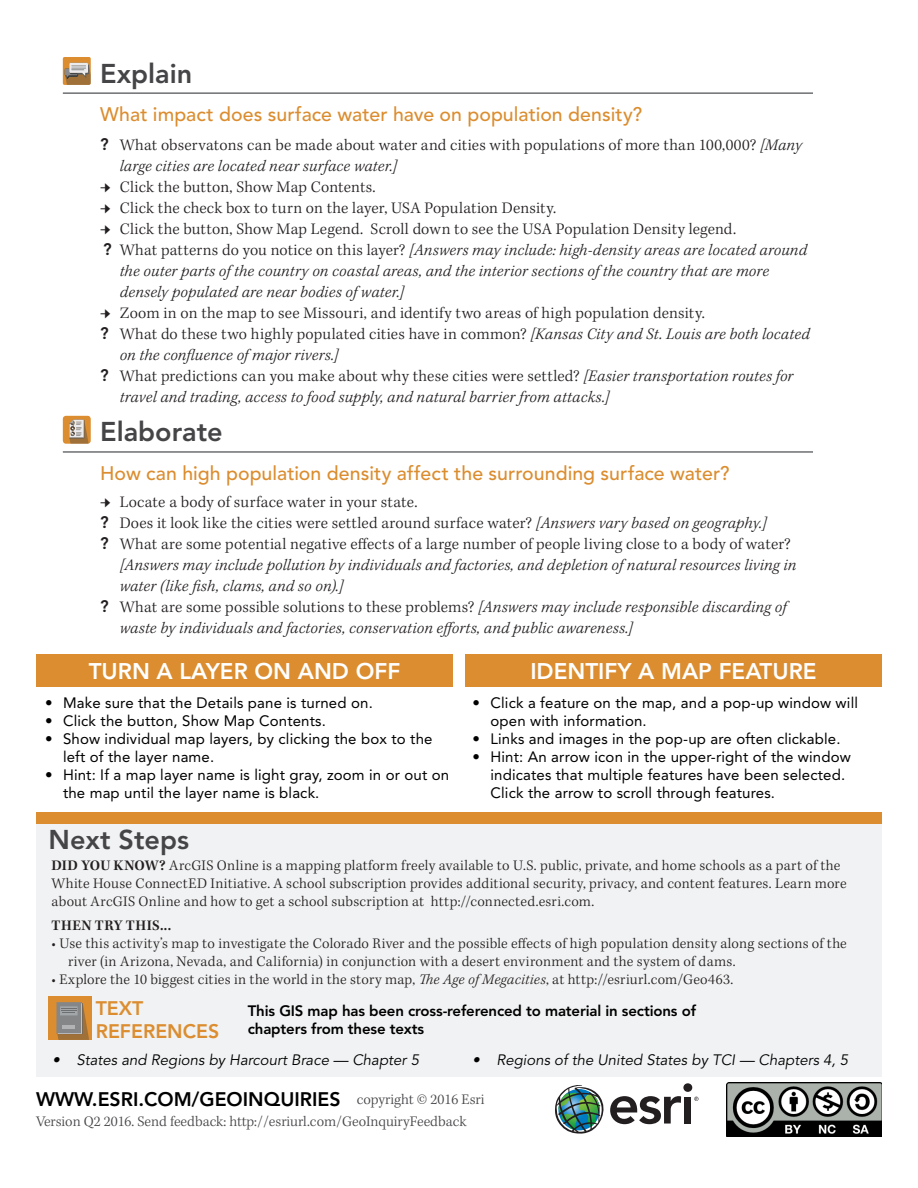
<style>
.page{position:relative;width:918px;height:1188px;background:#fff}
.page>*{position:absolute;margin:0;border:0;box-sizing:border-box;transform-origin:0 0}
.Content_Head{font:800 27px "Avenir LT Std";color:#454548}
.Next_Steps{font:800 27px "Avenir LT Std";color:#454548}
.t1{font:800 22.5px "Avenir LT Std";color:#fff}
.Content_Subhead{font:500 19.5px "Avenir LT Std";letter-spacing:.005em;color:#db8d2f}
.t2{font:800 19.5px "Avenir LT Std";color:#000}
.t3{font:800 19.5px/23.4px "Avenir LT Std";color:#db8d2f}
.t4{font:italic 300 16.5px/21px "Kepler Std";letter-spacing:.015em;color:#231f20}
.t5{font:300 16.5px/21px "Kepler Std";letter-spacing:.015em;color:#231f20}
.Kepler_bullet_pp{font:300 15px/18px "Kepler Std";letter-spacing:.02em;color:#231f20}
.t6{font:15px/18px "Avenir LT Std";letter-spacing:.01em;color:#000}
.t7{font:italic 15px "Avenir LT Std";color:#000}
.Content_Head-2{font:300 15px "Kepler Std";color:#454548}
.Content_Head-3{font:800 15px/18px "Avenir LT Std";letter-spacing:-.01em;color:#000}
.Kepler_bullet_pp-2{font:600 15px "Kepler Std";letter-spacing:.03em;color:#231f20}
.s1{font-family:"Avenir LT Std";font-weight:800}
.s2{font-style:italic}
.s3{font-family:"Avenir LT Std";font-weight:800;font-style:normal}
.s4{font-style:normal}
.s5{font-weight:600}
</style>
<div class="page">
<hr style="left:63px;top:92px;width:750px;height:2px;background:#6d6f70">
<div style="left:63px;top:57px;width:28px;height:28px;background:linear-gradient(to right,#db8d2f,#db8d2f);border-radius:2px"></div>
<svg style="left:65px;top:63px;width:26px;height:22px"></svg>
<hr style="left:63px;top:451px;width:750px;height:2px;background:#6d6f70">
<div style="left:36px;top:824px;width:846px;height:253px;background:#f1f2f3"></div>
<div style="left:36px;top:812px;width:846px;height:12px;background:#db8d2f"></div>
<div style="left:683px;top:1083px;width:9px;height:9px;background:#231f20;border-radius:50%"></div>
<div style="left:685px;top:1097px;width:6px;height:27px;background:#231f20"></div>
<svg style="left:694px;top:1097px;width:5px;height:4px"></svg>
<svg style="left:555px;top:1085px;width:126px;height:49px"></svg>
<img style="left:726px;top:1082px;width:156px;height:55px">
<div style="left:465px;top:655px;width:417px;height:32px;background:#db8d2f"></div>
<div style="left:36px;top:655px;width:417px;height:32px;background:#db8d2f"></div>
<div style="left:48px;top:997px;width:43px;height:43px;background:#db8d2f"></div>
<hr style="left:81px;top:1002px;width:1px;height:31px;background:#383b3d">
<div style="left:56px;top:1002px;width:25px;height:31px;background:#928779"></div>
<svg style="left:56px;top:1003px;width:33px;height:37px"></svg>
<div style="left:63px;top:416px;width:28px;height:28px;background:#db8d2f;border-radius:3px"></div>
<svg style="left:69px;top:420px;width:20px;height:24px"></svg>
<p class="Content_Head" style="left:100px;top:57px;width:94px">Explain</p>
<p class="Content_Subhead" style="left:100px;top:103px;width:544px">What impact does surface water have on population density?</p>
<p class="t5" style="left:120px;top:135px;width:684px;text-indent:-20px"><span class="s1">?</span> What observatons can be made about water and cities with populations of more than 100,000? <span class="s2">[Many large cities are located near surface water.]</span></p>
<p class="t5" style="left:120px;top:177px;width:258px">Click the button, Show Map Contents.</p>
<p class="t5" style="left:120px;top:198px;width:438px">Click the check box to turn on the layer, USA Population Density.</p>
<p class="t5" style="left:120px;top:219px;width:618px">Click the button, Show Map Legend. Scroll down to see the USA Population Density legend.</p>
<p class="t4" style="left:120px;top:240px;width:689px;text-indent:-16px"><span class="s3">?</span> <span class="s4">What patterns do you notice on this layer?</span> [Answers may include: high-density areas are located around the outer parts of the country on coastal areas, and the interior sections of the country that are more densely populated are near bodies of water.]</p>
<p class="t5" style="left:120px;top:303px;width:587px">Zoom in on the map to see Missouri, and identify two areas of high population density.</p>
<p class="t4" style="left:120px;top:324px;width:692px;text-indent:-20px"><span class="s3">?</span> <span class="s4">What do these two highly populated cities have in common?</span> [Kansas City and St. Louis are both located on the confluence of major rivers.]</p>
<p class="t4" style="left:120px;top:366px;width:675px;text-indent:-20px"><span class="s3">?</span> <span class="s4">What predictions can you make about why these cities were settled?</span> [Easier transportation routes for travel and trading, access to food supply, and natural barrier from attacks.]</p>
<p class="Content_Head" style="left:100px;top:415px;width:124px">Elaborate</p>
<p class="Content_Subhead" style="left:100px;top:462px;width:631px">How can high population density affect the surrounding surface water?</p>
<p class="t5" style="left:120px;top:492px;width:299px">Locate a body of surface water in your state.</p>
<p class="t5" style="left:100px;top:513px;width:668px"><span class="s1">?</span> Does it look like the cities were settled around surface water? <span class="s2">[Answers vary based on geography.]</span></p>
<p class="t4" style="left:120px;top:534px;width:678px;text-indent:-20px"><span class="s3">?</span> <span class="s4">What are some potential negative effects of a large number of people living close to a body of water? </span>[Answers may include pollution by individuals and factories, and depletion of natural resources living in water (like fish, clams, and so on).]</p>
<p class="t4" style="left:120px;top:597px;width:668px;text-indent:-20px"><span class="s3">?</span> <span class="s4">What are some possible solutions to these problems?</span> [Answers may include responsible discarding of waste by individuals and factories, conservation efforts, and public awareness.]</p>
<p class="t1" style="left:89px;top:658px;width:313px">TURN A LAYER ON AND OFF</p>
<p class="t1" style="left:530px;top:658px;width:288px">IDENTIFY A MAP FEATURE</p>
<p class="t6" style="left:45px;top:694px;width:329px">• Make sure that the Details pane is turned on.</p>
<p class="t6" style="left:45px;top:712px;width:282px">• Click the button, Show Map Contents.</p>
<p class="t6" style="left:63px;top:730px;width:371px;text-indent:-18px">• Show individual map layers, by clicking the box to the left of the layer name.</p>
<p class="t6" style="left:63px;top:766px;width:388px;text-indent:-18px">• Hint: If a map layer name is light gray, zoom in or out on the map until the layer name is black.</p>
<p class="t6" style="left:490px;top:694px;width:369px;text-indent:-18px">• Click a feature on the map, and a pop-up window will open with information.</p>
<p class="t6" style="left:472px;top:730px;width:370px">• Links and images in the pop-up are often clickable.</p>
<p class="t6" style="left:490px;top:748px;width:362px;text-indent:-18px">• Hint: An arrow icon in the upper-right of the window indicates that multiple features have been selected.<br>Click the arrow to scroll through features.</p>
<p class="Next_Steps" style="left:49px;top:824px;width:142px">Next Steps</p>
<p class="Kepler_bullet_pp" style="left:52px;top:857px;width:797px"><span class="s5">DID YOU KNOW?</span> ArcGIS Online is a mapping platform freely available to U.S. public, private, and home schools as a part of the<br>White House ConnectED Initiative. A school subscription provides additional security, privacy, and content features. Learn more about ArcGIS Online and how to get a school subscription at http://connected.esri.com.</p>
<p class="Kepler_bullet_pp-2" style="left:52px;top:917px;width:121px">THEN TRY THIS...</p>
<p class="Kepler_bullet_pp" style="left:68px;top:935px;width:780px;text-indent:-16px">• Use this activity’s map to investigate the Colorado River and the possible effects of high population density along sections of the river (in Arizona, Nevada, and California) in conjunction with a desert environment and the system of dams.</p>
<p class="Kepler_bullet_pp" style="left:52px;top:971px;width:683px">• Explore the 10 biggest cities in the world in the story map, <span class="s2">The Age of Megacities</span>, at http://esriurl.com/Geo463.</p>
<p class="t3" style="left:96px;top:996px;width:125px">TEXT<br>REFERENCES</p>
<p class="t7" style="left:52px;top:1051px;width:368px">• States and Regions by Harcourt Brace — Chapter 5</p>
<p class="t7" style="left:473px;top:1051px;width:377px">• Regions of the United States by TCI — Chapters 4, 5</p>
<p class="Content_Head-3" style="left:248px;top:1002px;width:450px">This GIS map has been cross-referenced to material in sections of chapters from these texts</p>
<p class="t2" style="left:36px;top:1088px;width:306px">WWW.ESRI.COM/GEOINQUIRIES</p>
<p class="Content_Head-2" style="left:36px;top:1113px;width:432px">Version Q2 2016. Send feedback: http://esriurl.com/GeoInquiryFeedback</p>
<p class="Content_Head-2" style="left:357px;top:1091px;width:129px">copyright © 2016 Esri</p>
</div>
